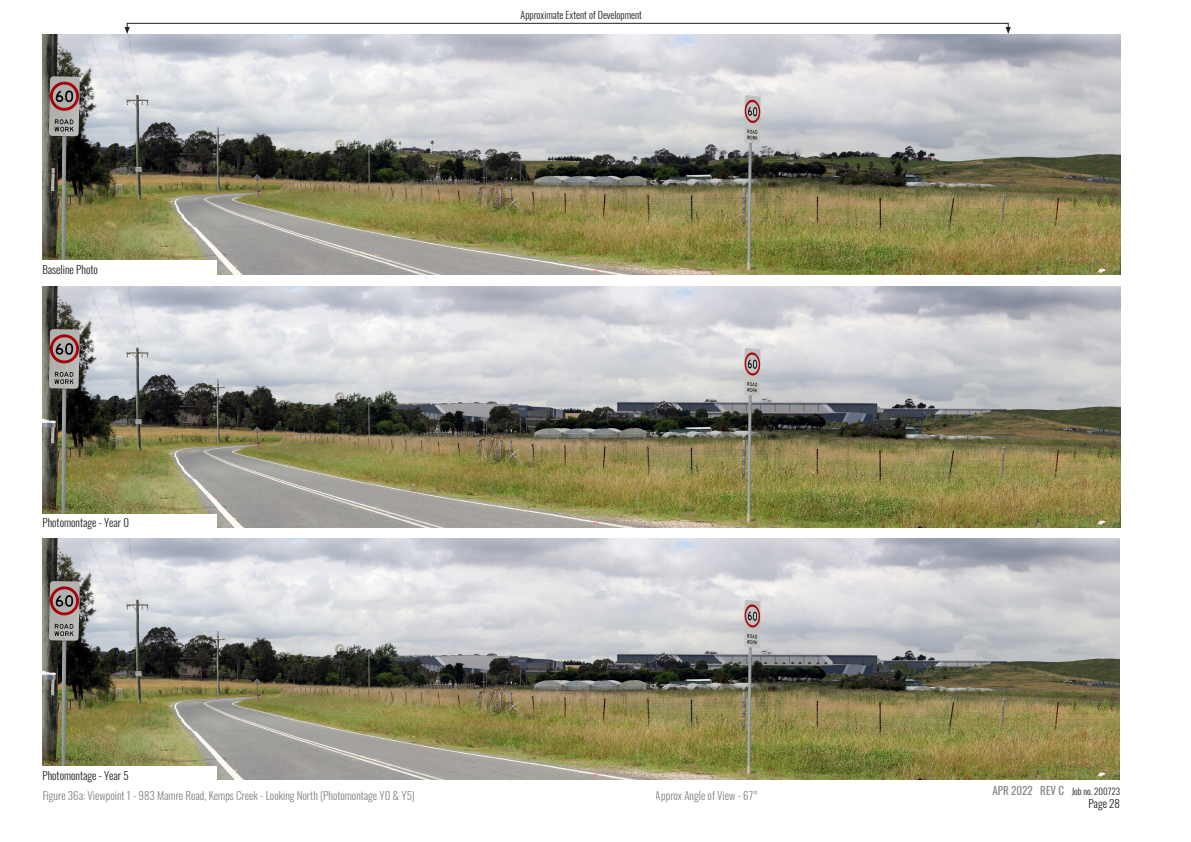
<style>
.page{position:relative;width:1191px;height:842px;background:#fff}
.page>*{position:absolute;margin:0;border:0;box-sizing:border-box;transform-origin:0 0}
.t1{font:300 11px "Oswald";color:#464646}
.t2{font:300 11px "Oswald";color:#231f20}
.t3{font:300 10px "Oswald";color:#231f20}
.t4{font:300 9px "Oswald";color:#231f20}
.s1{font-weight:400;font-size:11px;color:#858584}
</style>
<div class="page">
<img style="left:43px;top:34px;width:1077px;height:241px">
<img style="left:43px;top:286px;width:1077px;height:241px">
<img style="left:42px;top:539px;width:1078px;height:241px">
<div style="left:42px;top:261px;width:175px;height:14px;background:#fff"></div>
<div style="left:42px;top:514px;width:175px;height:13px;background:#fff"></div>
<div style="left:42px;top:766px;width:175px;height:14px;background:#fff"></div>
<div style="left:127px;top:23px;width:881px;height:6px;border:1px solid #231f20"></div>
<svg style="left:125px;top:27px;width:5px;height:7px"></svg>
<svg style="left:1005px;top:27px;width:5px;height:7px"></svg>
<p class="t2" style="left:42px;top:259px;width:57px">Baseline Photo</p>
<p class="t2" style="left:42px;top:513px;width:88px">Photomontage - Year 0</p>
<p class="t2" style="left:42px;top:765px;width:88px">Photomontage - Year 5</p>
<p class="t1" style="left:42px;top:786px;width:374px">Figure 36a: Viewpoint 1 - 983 Mamre Road, Kemps Creek - Looking North (Photomontage Y0 &amp; Y5)</p>
<p class="t3" style="left:520px;top:6px;width:123px">Approximate Extent of Development</p>
<p class="t1" style="left:656px;top:786px;width:103px">Approx Angle of View - 67°</p>
<p class="t4" style="left:992px;top:783px;width:129px"><span class="s1">APR 2022 REV C</span> Job no. 200723</p>
<p class="t2" style="left:1088px;top:794px;width:33px">Page 28</p>
</div>
